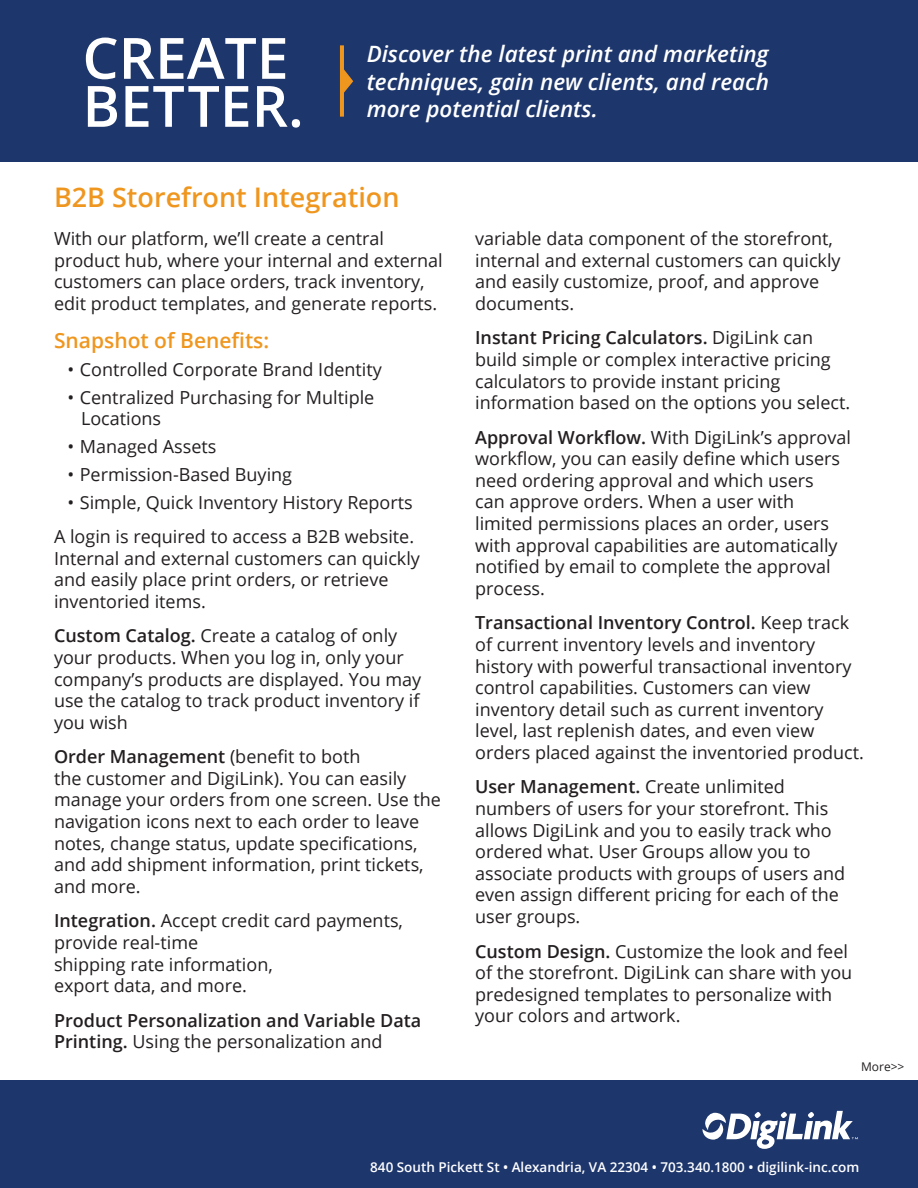
<style>
.page{position:relative;width:918px;height:1188px;background:#fff}
.page>*{position:absolute;margin:0;border:0;box-sizing:border-box;transform-origin:0 0}
.t1{font:600 57px/48px "Open Sans";color:#fff}
.t2{font:600 27px "Open Sans";color:#ef961f}
.t3{font:italic 600 22.5px/27.8px "Open Sans";color:#fff;text-align:justify}
.t4{font:600 21px "Open Sans";color:#ef961f}
.t5{font:18px/21.6px "Open Sans";color:#231f20}
.t6{font:600 18px/21.6px "Open Sans";color:#231f20}
.t7{font:600 13.5px "Open Sans";color:#fff}
.t8{font:12px "Open Sans";color:#231f20}
.s1{font-weight:600}
.s2{font-weight:400}
</style>
<div class="page">
<div style="left:0;top:1080px;width:918px;height:108px;background:#1d366c"></div>
<div style="left:0;top:0;width:918px;height:162px;background:#1d366c"></div>
<svg style="left:702px;top:1111px;width:156px;height:38px"></svg>
<hr style="left:340px;top:45px;width:4px;height:72px;background:#ef961f">
<svg style="left:344px;top:69px;width:10px;height:24px"></svg>
<h1 class="t1" style="left:82px;top:33px;width:223px">CREATE<br>BETTER.</h1>
<p class="t3" style="left:367px;top:39px;width:404px">Discover the latest print and marketing techniques, gain new clients, and reach more potential clients.</p>
<h2 class="t2" style="left:54px;top:178px;width:347px">B2B Storefront Integration</h2>
<p class="t5" style="left:54px;top:227px;width:390px">With our platform, we’ll create a central product hub, where your internal and external customers can place orders, track inventory, edit product templates, and generate reports.</p>
<p class="t4" style="left:54px;top:326px;width:217px">Snapshot of Benefits:</p>
<p class="t5" style="left:68px;top:358px;width:316px">• Controlled Corporate Brand Identity</p>
<p class="t5" style="left:81px;top:386px;width:295px;text-indent:-14px">• Centralized Purchasing for Multiple<br>Locations</p>
<p class="t5" style="left:68px;top:435px;width:150px">• Managed Assets</p>
<p class="t5" style="left:68px;top:463px;width:226px">• Permission-Based Buying</p>
<p class="t5" style="left:54px;top:484px;width:362px;line-height:34.5px;text-align:right">• Simple, Quick Inventory History Reports<br>A login is required to access a B2B website.</p>
<p class="t5" style="left:54px;top:547px;width:368px">Internal and external customers can quickly and easily place print orders, or retrieve inventoried items.</p>
<p class="t5" style="left:54px;top:625px;width:369px"><span class="s1">Custom Catalog.</span> Create a catalog of only your products. When you log in, only your company’s products are displayed. You may use the catalog to track product inventory if you wish</p>
<p class="t5" style="left:54px;top:745px;width:389px"><span class="s1">Order Management</span> (benefit to both<br>the customer and DigiLink). You can easily manage your orders from one screen. Use the navigation icons next to each order to leave notes, change status, update specifications, and add shipment information, print tickets, and more.</p>
<p class="t5" style="left:54px;top:910px;width:351px"><span class="s1">Integration.</span> Accept credit card payments, provide real-time<br>shipping rate information,<br>export data, and more.</p>
<p class="t6" style="left:54px;top:1009px;width:369px">Product Personalization and Variable Data<br>Printing. <span class="s2">Using the personalization and</span></p>
<p class="t5" style="left:475px;top:227px;width:367px">variable data component of the storefront, internal and external customers can quickly and easily customize, proof, and approve documents.</p>
<p class="t5" style="left:475px;top:327px;width:377px"><span class="s1">Instant Pricing Calculators.</span> DigiLink can build simple or complex interactive pricing calculators to provide instant pricing information based on the options you select.</p>
<p class="t5" style="left:475px;top:426px;width:377px"><span class="s1">Approval Workflow.</span> With DigiLink’s approval workflow, you can easily define which users need ordering approval and which users<br>can approve orders. When a user with limited permissions places an order, users with approval capabilities are automatically notified by email to complete the approval process.</p>
<p class="t5" style="left:475px;top:612px;width:390px"><span class="s1">Transactional Inventory Control.</span> Keep track of current inventory levels and inventory history with powerful transactional inventory control capabilities. Customers can view inventory detail such as current inventory level, last replenish dates, and even view orders placed against the inventoried product.</p>
<p class="t5" style="left:475px;top:776px;width:372px"><span class="s1">User Management.</span> Create unlimited numbers of users for your storefront. This allows DigiLink and you to easily track who ordered what. User Groups allow you to associate products with groups of users and even assign different pricing for each of the user groups.</p>
<p class="t5" style="left:475px;top:940px;width:379px"><span class="s1">Custom Design.</span> Customize the look and feel of the storefront. DigiLink can share with you predesigned templates to personalize with your colors and artwork.</p>
<p class="t8" style="left:861px;top:1059px;width:45px">More&gt;&gt;</p>
<p class="t7" style="left:370px;top:1157px;width:490px">840 South Pickett St • Alexandria, VA 22304 • 703.340.1800 • digilink-inc.com</p>
</div>
